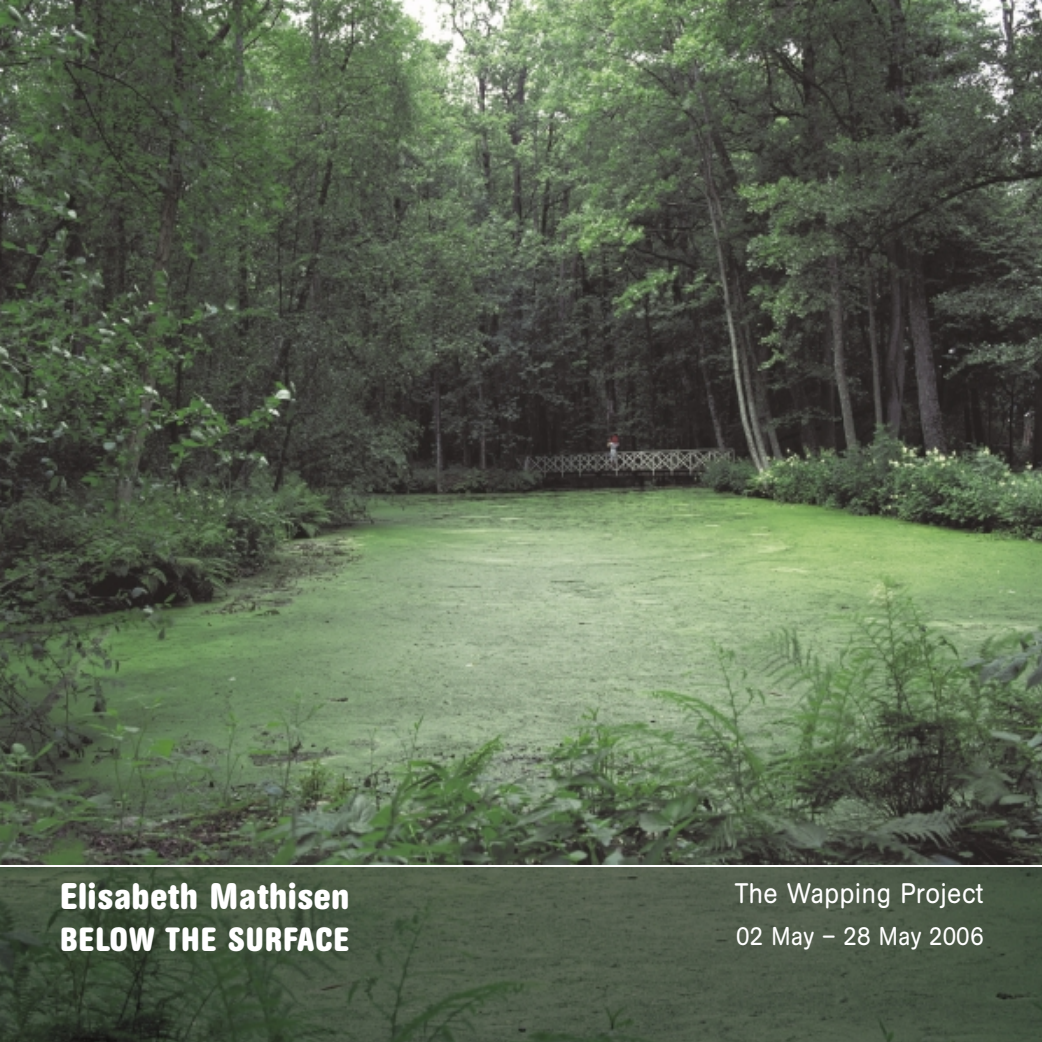
<style>
.page{position:relative;width:1042px;height:1042px;background:#fff}
.page>*{position:absolute;margin:0;border:0;box-sizing:border-box;transform-origin:0 0}
.t1{font:700 condensed 36.75px "AG Book Rounded";letter-spacing:.025em;color:#fff}
.t2{font:700 condensed 33.25px "AG Book Rounded";letter-spacing:.03em;color:#fff}
.t3{font:28px "AG Book Rounded";letter-spacing:.03em;color:#fff;scale:.9 1}
.t4{font:25.38px "AG Book Rounded";letter-spacing:.03em;color:#fff;scale:.9 1}
</style>
<div class="page">
<img style="left:0;top:867px;width:1041px;height:174px">
<img style="left:0;top:0;width:1041px;height:864px">
<p class="t1" style="left:60px;top:882px;width:290px">Elisabeth Mathisen</p>
<p class="t2" style="left:60px;top:927px;width:291px">BELOW THE SURFACE</p>
<p class="t3" style="left:734px;top:882px;width:277px">The Wapping Project</p>
<p class="t4" style="left:736px;top:926px;width:275px">02 May – 28 May 2006</p>
</div>
